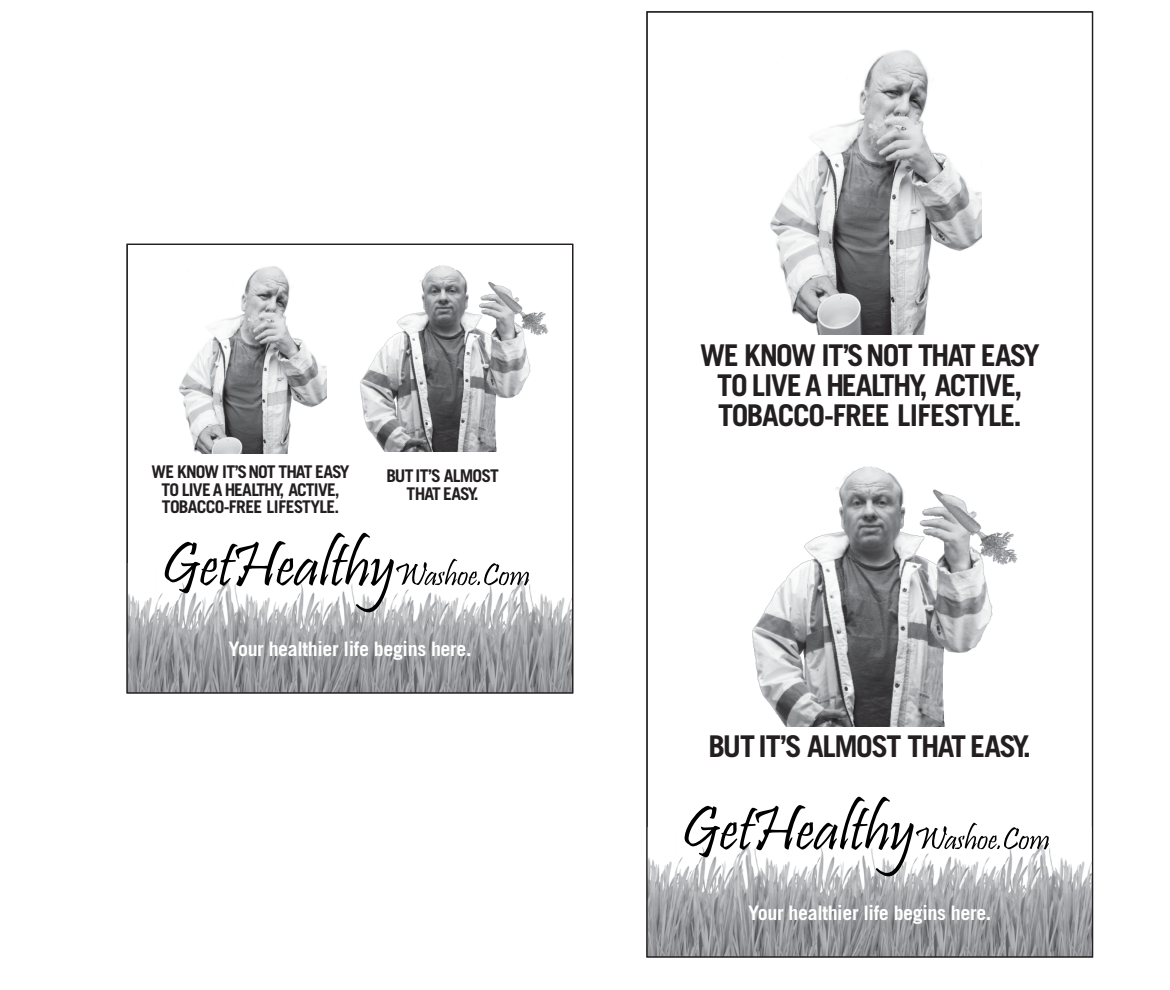
<style>
.page{position:relative;width:1170px;height:990px;background:#fff}
.page>*{position:absolute;margin:0;border:0;box-sizing:border-box;transform-origin:0 0}
.t1{font:700 30px/30px "Trade Gothic";letter-spacing:-.04em;color:#231f20;text-align:center}
.t2{font:700 20px "Trade Gothic";letter-spacing:-.02em;color:#fff}
.t3{font:700 17.5px/17.5px "Trade Gothic";letter-spacing:-.04em;color:#231f20;text-align:center}
</style>
<div class="page">
<img style="left:648px;top:835px;width:443px;height:121px">
<svg style="left:685px;top:797px;width:364px;height:79px"></svg>
<img style="left:752px;top:466px;width:266px;height:260px">
<img style="left:770px;top:50px;width:211px;height:284px">
<img style="left:129px;top:571px;width:442px;height:120px">
<svg style="left:165px;top:533px;width:364px;height:79px"></svg>
<img style="left:360px;top:265px;width:188px;height:187px">
<img style="left:178px;top:266px;width:149px;height:188px">
<p class="t3" style="left:152px;top:463px;width:200px">WE KNOW IT’SNOT THAT EASY<br>TO LIVE A HEALTHY, ACTIVE,<br>TOBACCO-FREE LIFESTYLE.</p>
<p class="t3" style="left:386px;top:467px;width:114px">BUT IT’S ALMOST<br>THAT EASY.</p>
<p class="t2" style="left:228px;top:637px;width:245px">Your healthier life begins here.</p>
<p class="t1" style="left:700px;top:340px;width:341px">WE KNOW IT’SNOT THAT EASY<br>TO LIVE A HEALTHY, ACTIVE,<br>TOBACCO-FREE LIFESTYLE.</p>
<p class="t1" style="left:709px;top:731px;width:324px">BUT IT’S ALMOST THAT EASY.</p>
<p class="t2" style="left:748px;top:901px;width:245px">Your healthier life begins here.</p>
</div>
